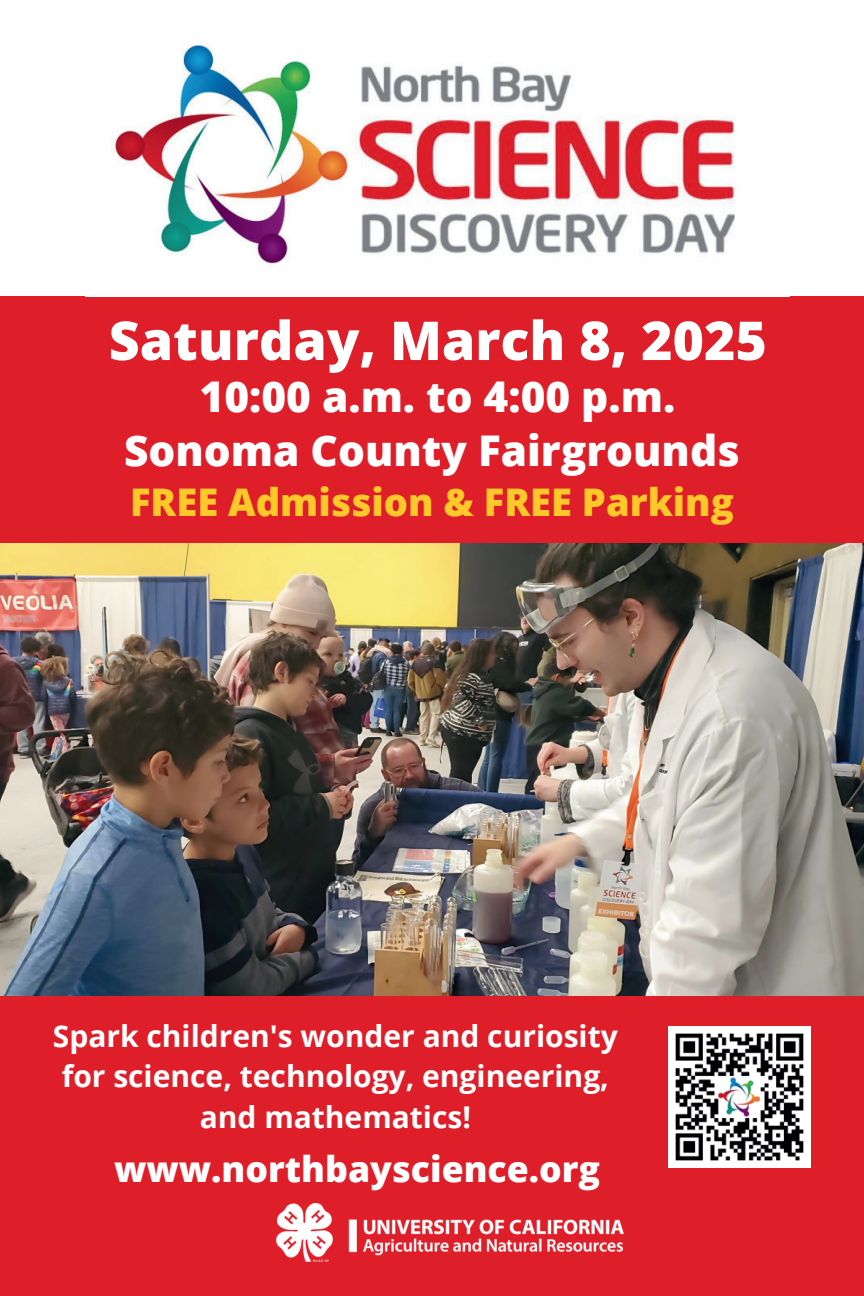
<style>
.page{position:relative;width:864px;height:1296px;background:#de1f2a}
.page>*{position:absolute;margin:0;border:0;box-sizing:border-box;transform-origin:0 0}
.t1{font:800 53.7px "Open Sans";color:#fff}
.t2{font:800 42.3px/54px "Open Sans";color:#fff;text-align:center}
.t3{font:800 38.1px "Open Sans";color:#fdc829}
.t4{font:800 35.7px "Open Sans";color:#fff}
.t5{font:700 30px/40.5px "Open Sans";color:#fff;text-align:center}
</style>
<div class="page">
<div style="left:0;top:0;width:864px;height:296px;background:#fff"></div>
<img style="left:114px;top:43px;width:621px;height:221px">
<img style="left:669px;top:1026px;width:141px;height:142px">
<img style="left:276px;top:1203px;width:348px;height:59px">
<img style="left:0;top:544px;width:864px;height:452px">
<h1 class="t1" style="left:109px;top:300px;width:660px">Saturday, March 8, 2025</h1>
<h2 class="t2" style="left:124px;top:368px;width:617px">10:00 a.m. to 4:00 p.m.<br>Sonoma County Fairgrounds</h2>
<p class="t3" style="left:130px;top:473px;width:605px">FREE Admission &amp; FREE Parking</p>
<p class="t5" style="left:53px;top:1015px;width:566px">Spark children's wonder and curiosity for science, technology, engineering, and mathematics!</p>
<p class="t4" style="left:114px;top:1142px;width:487px">www.northbayscience.org</p>
</div>
